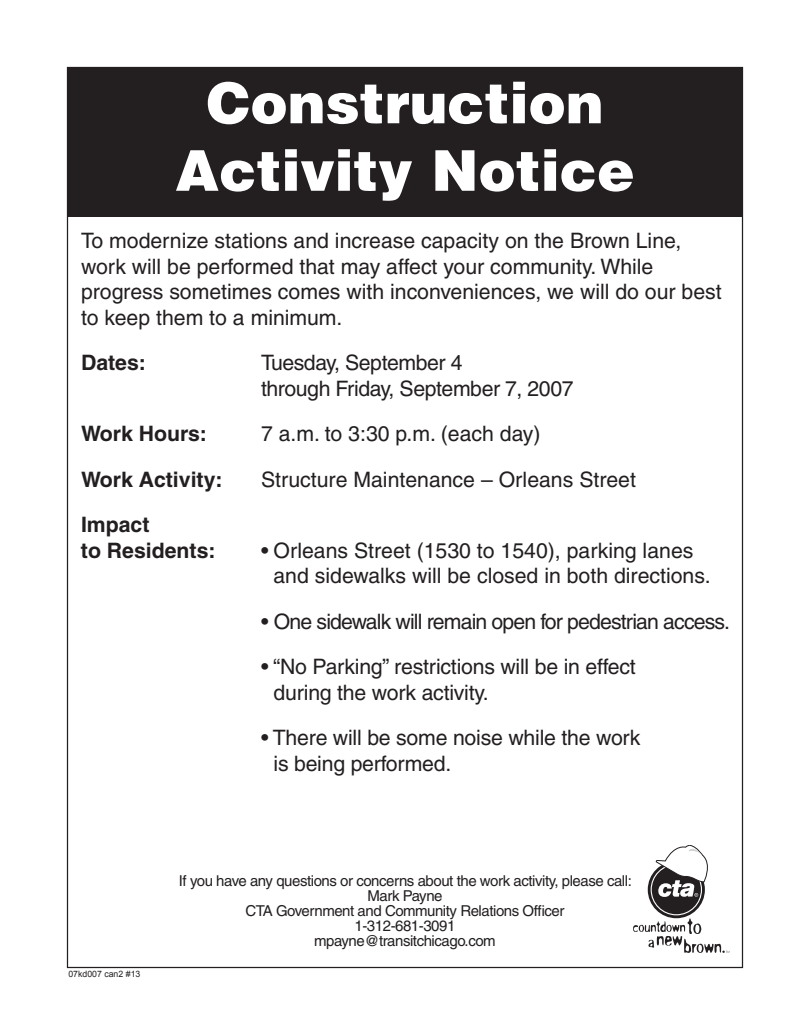
<style>
.page{position:relative;width:810px;height:1035px;background:#fff}
.page>*{position:absolute;margin:0;border:0;box-sizing:border-box;transform-origin:0 0}
.t1{font:900 56.25px/67.5px "Helvetica";color:#fff;text-align:center}
.t2{font:21.25px/25.5px "Helvetica";color:#231f20}
.t3{font:700 21.25px/25.5px "Helvetica";color:#231f20}
.t4{font:21.25px/25.5px "Helvetica";letter-spacing:-.02em;color:#231f20}
.t5{font:21.25px "Helvetica";letter-spacing:-.04em;color:#231f20}
.t6{font:15px/15px "Helvetica";letter-spacing:-.03em;color:#231f20;text-align:center}
.t7{font:8.75px "Arial";color:#231f20}
</style>
<div class="page">
<div style="left:68px;top:68px;width:674px;height:150px;background:#231f20"></div>
<svg style="left:633px;top:918px;width:97px;height:35px"></svg>
<div style="left:648px;top:861px;width:57px;height:57px;border:3px solid #231f20;border-radius:50%"></div>
<div style="left:652px;top:865px;width:49px;height:49px;background:#231f20;border-radius:50%"></div>
<svg style="left:656px;top:845px;width:52px;height:52px"></svg>
<h1 class="t1" style="left:175px;top:68px;width:461px">Construction<br>Activity Notice</h1>
<p class="t2" style="left:81px;top:228px;width:642px">To modernize stations and increase capacity on the Brown Line, work will be performed that may affect your community. While progress sometimes comes with inconveniences, we will do our best to keep them to a minimum.</p>
<p class="t3" style="left:81px;top:350px;width:66px">Dates:</p>
<p class="t4" style="left:261px;top:350px;width:314px">Tuesday, September 4<br>through Friday, September 7, 2007</p>
<p class="t3" style="left:81px;top:421px;width:127px">Work Hours:</p>
<p class="t2" style="left:261px;top:421px;width:281px">7 a.m. to 3:30 p.m. (each day)</p>
<p class="t3" style="left:81px;top:466px;width:143px">Work Activity:</p>
<p class="t2" style="left:261px;top:467px;width:377px">Structure Maintenance – Orleans Street</p>
<p class="t3" style="left:81px;top:512px;width:136px">Impact<br>to Residents:</p>
<p class="t2" style="left:273px;top:538px;width:439px;text-indent:-12px">• Orleans Street (1530 to 1540), parking lanes and sidewalks will be closed in both directions.</p>
<p class="t5" style="left:261px;top:609px;width:470px">• One sidewalk will remain open for pedestrian access.</p>
<p class="t2" style="left:273px;top:654px;width:364px;text-indent:-12px">• “No Parking” restrictions will be in effect during the work activity.</p>
<p class="t2" style="left:273px;top:725px;width:368px;text-indent:-12px">• There will be some noise while the work is being performed.</p>
<p class="t7" style="left:68px;top:968px;width:74px">07kd007 can2 #13</p>
<p class="t6" style="left:179px;top:873px;width:455px">If you have any questions or concerns about the work activity, please call:<br>Mark Payne<br>CTA Government and Community Relations Officer<br>1-312-681-3091<br>mpayne@transitchicago.com</p>
</div>
